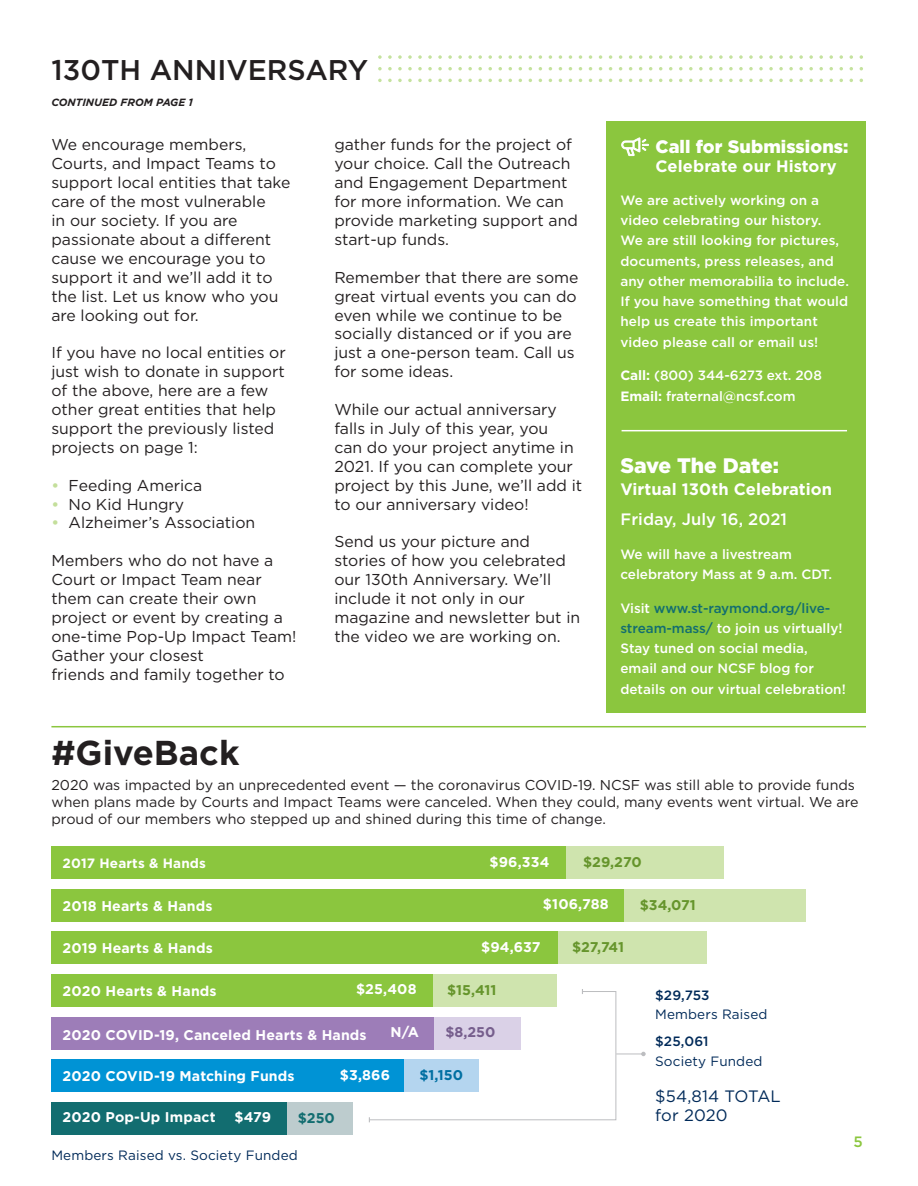
<style>
.page{position:relative;width:918px;height:1186px;background:#fff}
.page>*{position:absolute;margin:0;border:0;box-sizing:border-box;transform-origin:0 0}
.t1{font:700 34.5px "Gotham";color:#231f20}
.t2{font:500 28.5px "Gotham";color:#231f20}
.t3{font:900 21px "Gotham";letter-spacing:-.005em;color:#fff}
.t4{font:900 18px "Gotham";letter-spacing:.005em;color:#fff}
.t5{font:700 16.5px "Gotham";letter-spacing:.005em;color:#fff}
.t6{font:16.5px/19.5px "Gotham";letter-spacing:.01em;color:#002a59}
.t7{font:500 16.5px "Gotham";letter-spacing:.005em;color:#fff}
.t8{font:15.75px/18.9px "Gotham";color:#231f20}
.t9{font:500 15px "Gotham";color:#8bc63e}
.t10{font:14.25px/17.1px "Gotham";color:#231f20}
.t11{font:700 14.1px "Gotham";letter-spacing:.01em;color:#fff}
.t12{font:700 14.1px "Gotham";letter-spacing:-.005em;color:#66952c}
.t13{font:700 14.1px "Gotham";color:#006fa2}
.t14{font:700 14.1px "Gotham";color:#765e8d}
.t15{font:700 14.1px "Gotham";color:#126d70}
.t16{font:500 13.5px/20.2px "Gotham";color:#fff}
.t17{font:13.5px "Gotham";letter-spacing:.01em;color:#002a59}
.t18{font:700 13.5px "Gotham";letter-spacing:.01em;color:#fff}
.t19{font:500 13.5px "Gotham";letter-spacing:.01em;color:#002a59}
.t20{font:italic 700 10.5px "Gotham";color:#231f20}
.s1{font-weight:500;color:#c4df9b}
.s2{font-weight:700}
.s3{color:#126d70}
</style>
<div class="page">
<div style="left:606px;top:122px;width:259px;height:591px;background:#8bc63e"></div>
<svg style="left:689px;top:55px;width:3px;height:4px"></svg>
<svg style="left:659px;top:55px;width:3px;height:4px"></svg>
<svg style="left:649px;top:55px;width:3px;height:4px"></svg>
<svg style="left:679px;top:55px;width:3px;height:4px"></svg>
<svg style="left:669px;top:55px;width:3px;height:4px"></svg>
<svg style="left:619px;top:55px;width:3px;height:4px"></svg>
<svg style="left:608px;top:55px;width:4px;height:4px"></svg>
<svg style="left:639px;top:55px;width:3px;height:4px"></svg>
<svg style="left:629px;top:55px;width:3px;height:4px"></svg>
<svg style="left:578px;top:55px;width:4px;height:4px"></svg>
<svg style="left:568px;top:55px;width:4px;height:4px"></svg>
<svg style="left:598px;top:55px;width:4px;height:4px"></svg>
<svg style="left:588px;top:55px;width:4px;height:4px"></svg>
<svg style="left:538px;top:55px;width:4px;height:4px"></svg>
<svg style="left:528px;top:55px;width:4px;height:4px"></svg>
<svg style="left:558px;top:55px;width:4px;height:4px"></svg>
<svg style="left:548px;top:55px;width:4px;height:4px"></svg>
<svg style="left:498px;top:55px;width:4px;height:4px"></svg>
<svg style="left:488px;top:55px;width:4px;height:4px"></svg>
<svg style="left:518px;top:55px;width:4px;height:4px"></svg>
<svg style="left:508px;top:55px;width:4px;height:4px"></svg>
<svg style="left:498px;top:79px;width:4px;height:3px"></svg>
<svg style="left:488px;top:79px;width:4px;height:3px"></svg>
<svg style="left:478px;top:55px;width:4px;height:4px"></svg>
<svg style="left:478px;top:79px;width:4px;height:3px"></svg>
<svg style="left:621px;top:138px;width:27px;height:18px"></svg>
<hr style="left:621px;top:430px;width:225px;height:1px;background:#fff">
<div style="left:51px;top:889px;width:572px;height:32px;background:#8bc63e"></div>
<div style="left:623px;top:889px;width:182px;height:32px;background:#cfe4ae"></div>
<div style="left:51px;top:846px;width:515px;height:33px;background:#8bc63e"></div>
<div style="left:566px;top:846px;width:157px;height:33px;background:#cfe4ae"></div>
<div style="left:432px;top:974px;width:124px;height:32px;background:#cfe4ae"></div>
<div style="left:51px;top:974px;width:381px;height:32px;background:#8bc63e"></div>
<div style="left:51px;top:931px;width:506px;height:33px;background:#8bc63e"></div>
<div style="left:557px;top:931px;width:149px;height:33px;background:#cfe4ae"></div>
<div style="left:286px;top:1102px;width:67px;height:33px;background:#bdccce"></div>
<div style="left:51px;top:1102px;width:235px;height:33px;background:#126d70"></div>
<div style="left:51px;top:1059px;width:368px;height:33px;background:#0093d5"></div>
<div style="left:51px;top:1017px;width:382px;height:32px;background:#9d7db8"></div>
<svg style="left:368px;top:991px;width:248px;height:131px"></svg>
<svg style="left:616px;top:1052px;width:29px;height:4px"></svg>
<hr style="left:51px;top:726px;width:814px;height:1px;background:#8bc63e">
<h2 class="t2" style="left:51px;top:51px;width:318px">130TH ANNIVERSARY</h2>
<p class="t20" style="left:51px;top:95px;width:143px">CONTINUED FROM PAGE 1</p>
<p class="t8" style="left:51px;top:135px;width:240px">We encourage members,<br>Courts, and Impact Teams to support local entities that take care of the most vulnerable<br>in our society. If you are passionate about a different cause we encourage you to support it and we’ll add it to the list. Let us know who you are looking out for.</p>
<p class="t8" style="left:51px;top:343px;width:236px">If you have no local entities or just wish to donate in support of the above, here are a few other great entities that help support the previously listed projects on page 1:</p>
<p class="t8" style="left:51px;top:475px;width:152px"><span class="s1">•</span> Feeding America</p>
<p class="t8" style="left:51px;top:494px;width:134px"><span class="s1">•</span> No Kid Hungry</p>
<p class="t8" style="left:51px;top:513px;width:205px"><span class="s1">•</span> Alzheimer’s Association</p>
<p class="t8" style="left:51px;top:551px;width:246px">Members who do not have a<br>Court or Impact Team near them can create their own project or event by creating a one-time Pop-Up Impact Team!<br>Gather your closest<br>friends and family together to</p>
<p class="t8" style="left:334px;top:135px;width:245px">gather funds for the project of your choice. Call the Outreach and Engagement Department for more information. We can provide marketing support and start-up funds.</p>
<p class="t8" style="left:334px;top:267px;width:245px">Remember that there are some great virtual events you can do even while we continue to be socially distanced or if you are just a one-person team. Call us for some ideas.</p>
<p class="t8" style="left:334px;top:400px;width:249px">While our actual anniversary falls in July of this year, you<br>can do your project anytime in<br>2021. If you can complete your project by this June, we’ll add it to our anniversary video!</p>
<p class="t8" style="left:334px;top:532px;width:247px">Send us your picture and stories of how you celebrated our 130th Anniversary. We’ll include it not only in our magazine and newsletter but in the video we are working on.</p>
<p class="t4" style="left:655px;top:134px;width:194px">Call for Submissions:</p>
<p class="t5" style="left:655px;top:156px;width:182px">Celebrate our History</p>
<p class="t16" style="left:620px;top:190px;width:230px">We are actively working on a video celebrating our history.<br>We are still looking for pictures, documents, press releases, and any other memorabilia to include.<br>If you have something that would help us create this important video please call or email us!</p>
<p class="t16" style="left:620px;top:365px;width:203px"><span class="s2">Call:</span> (800) 344-6273 ext. 208<br><span class="s2">Email:</span> fraternal@ncsf.com</p>
<h3 class="t3" style="left:620px;top:451px;width:160px">Save The Date:</h3>
<p class="t5" style="left:620px;top:478px;width:213px">Virtual 130th Celebration</p>
<p class="t7" style="left:620px;top:508px;width:168px">Friday, July 16, 2021</p>
<p class="t16" style="left:620px;top:543px;width:213px">We will have a livestream celebratory Mass at 9 a.m. CDT.</p>
<p class="t16" style="left:620px;top:597px;width:227px">Visit <span class="s3">www.st-raymond.org/live&shy;stream-mass/</span> to join us virtually!<br>Stay tuned on social media, email and our NCSF blog for details on our virtual celebration!</p>
<h1 class="t1" style="left:51px;top:730px;width:189px">#GiveBack</h1>
<p class="t10" style="left:51px;top:776px;width:808px">2020 was impacted by an unprecedented event — the coronavirus COVID-19. NCSF was still able to provide funds when plans made by Courts and Impact Teams were canceled. When they could, many events went virtual. We are proud of our members who stepped up and shined during this time of change.</p>
<p class="t18" style="left:62px;top:854px;width:145px">2017 Hearts &amp; Hands</p>
<p class="t11" style="left:489px;top:852px;width:61px">$96,334</p>
<p class="t12" style="left:583px;top:853px;width:60px">$29,270</p>
<p class="t11" style="left:62px;top:896px;width:151px">2018 Hearts &amp; Hands</p>
<p class="t11" style="left:542px;top:895px;width:67px">$106,788</p>
<p class="t12" style="left:639px;top:895px;width:58px">$34,071</p>
<p class="t11" style="left:62px;top:939px;width:152px">2019 Hearts &amp; Hands</p>
<p class="t11" style="left:481px;top:937px;width:61px">$94,637</p>
<p class="t12" style="left:572px;top:938px;width:53px">$27,741</p>
<p class="t11" style="left:62px;top:981px;width:156px">2020 Hearts &amp; Hands</p>
<p class="t11" style="left:356px;top:980px;width:62px">$25,408</p>
<p class="t12" style="left:447px;top:980px;width:51px">$15,411</p>
<p class="t11" style="left:62px;top:1026px;width:305px">2020 COVID-19, Canceled Hearts &amp; Hands</p>
<p class="t11" style="left:390px;top:1023px;width:30px">N/A</p>
<p class="t14" style="left:445px;top:1023px;width:51px">$8,250</p>
<p class="t11" style="left:62px;top:1067px;width:233px">2020 COVID-19 Matching Funds</p>
<p class="t11" style="left:340px;top:1065px;width:52px">$3,866</p>
<p class="t13" style="left:419px;top:1066px;width:45px">$1,150</p>
<p class="t11" style="left:62px;top:1108px;width:154px">2020 Pop-Up Impact</p>
<p class="t11" style="left:234px;top:1108px;width:38px">$479</p>
<p class="t15" style="left:298px;top:1108px;width:39px">$250</p>
<p class="t17" style="left:51px;top:1146px;width:248px">Members Raised vs. Society Funded</p>
<p class="t19" style="left:655px;top:986px;width:56px">$29,753</p>
<p class="t17" style="left:655px;top:1006px;width:114px">Members Raised</p>
<p class="t19" style="left:655px;top:1033px;width:55px">$25,061</p>
<p class="t17" style="left:655px;top:1052px;width:109px">Society Funded</p>
<p class="t6" style="left:655px;top:1086px;width:127px">$54,814 TOTAL for 2020</p>
<p class="t9" style="left:853px;top:1131px;width:11px">5</p>
</div>
